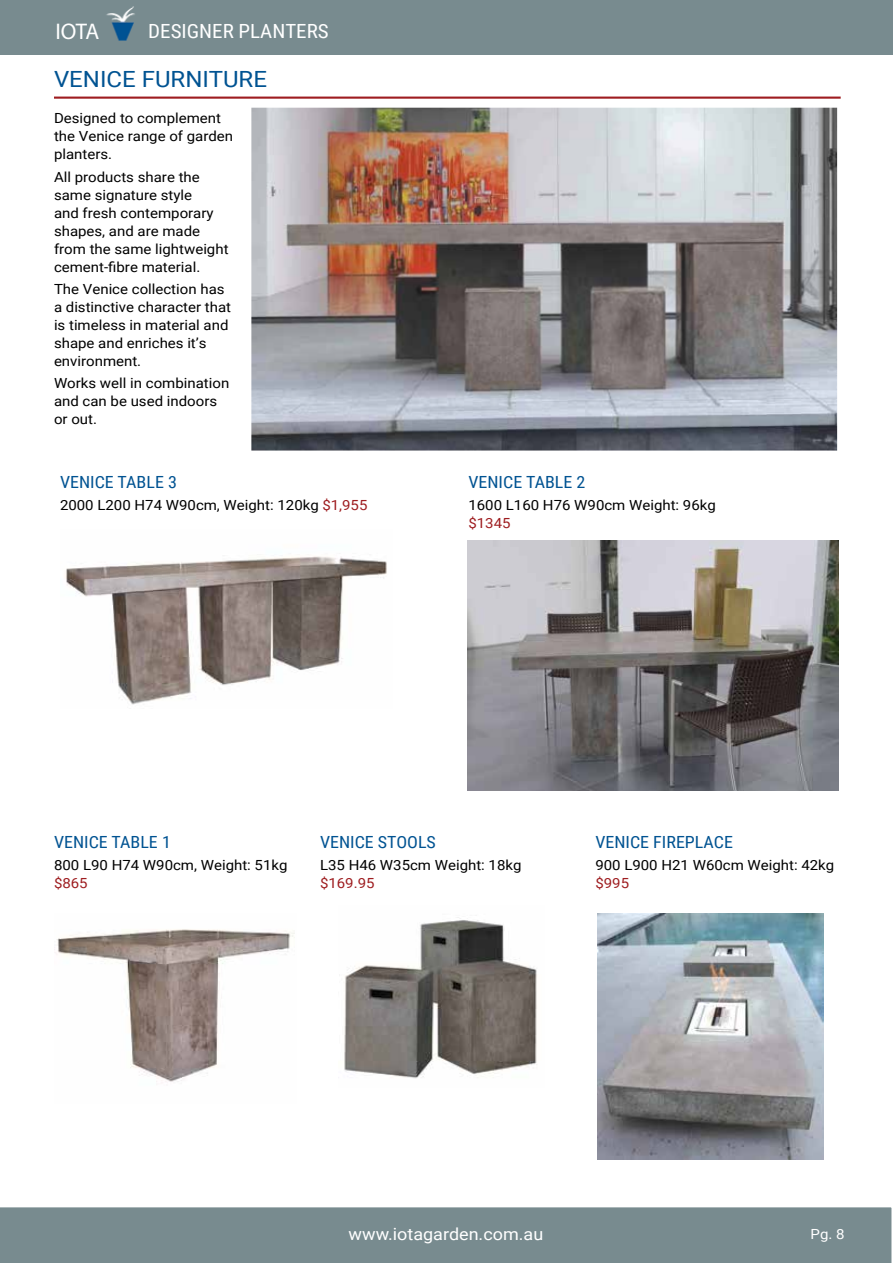
<style>
.page{position:relative;width:893px;height:1263px;background:#fff}
.page>*{position:absolute;margin:0;border:0;box-sizing:border-box;transform-origin:0 0}
.t1{font:22.65px "Myriad Pro";color:#fff}
.t2{font:22.35px "Roboto";color:#005392;scale:1.08 1}
.t3{font:19.5px "Roboto Condensed";color:#fff;scale:1.08 1}
.t4{font:16.8px "Roboto Condensed";color:#005392;scale:1.08 1}
.t5{font:16.8px "Roboto";color:#fff;scale:1.08 1}
.t6{font:13.95px/18px "Roboto";color:#000;scale:1.08 1}
.t7{font:13.95px "Roboto";color:#9e1d20;scale:1.08 1}
.t8{font:13.95px "Roboto";color:#fff;scale:1.08 1}
.s1{color:#9e1d20}
</style>
<div class="page">
<div style="left:0;top:0;width:893px;height:54px;background:#788b8f"></div>
<img style="left:106px;top:6px;width:29px;height:35px">
<div style="left:0;top:1207px;width:892px;height:56px;background:#788b8f"></div>
<hr style="left:54px;top:97px;width:787px;height:2px;background:#9e1d20">
<img style="left:467px;top:540px;width:372px;height:251px">
<img style="left:65px;top:556px;width:322px;height:149px">
<img style="left:54px;top:929px;width:241px;height:153px">
<img style="left:344px;top:917px;width:193px;height:162px">
<img style="left:597px;top:914px;width:227px;height:246px">
<img style="left:251px;top:108px;width:586px;height:342px">
<h1 class="t1" style="left:56px;top:18px;width:45px">IOTA</h1>
<h3 class="t3" style="left:148px;top:18px;width:169px">DESIGNER PLANTERS</h3>
<h2 class="t2" style="left:54px;top:63px;width:199px">VENICE FURNITURE</h2>
<p class="t6" style="left:54px;top:109px;width:167px">Designed to complement the Venice range of garden planters.</p>
<p class="t6" style="left:54px;top:167px;width:163px">All products share the same signature style<br>and fresh contemporary shapes, and are made from the same lightweight cement-fibre material.</p>
<p class="t6" style="left:54px;top:279px;width:165px">The Venice collection has a distinctive character that is timeless in material and shape and enriches it’s environment.</p>
<p class="t6" style="left:54px;top:374px;width:164px">Works well in combination and can be used indoors or out.</p>
<p class="t4" style="left:60px;top:470px;width:110px">VENICE TABLE 3</p>
<p class="t6" style="left:60px;top:496px;width:286px">2000 L200 H74 W90cm, Weight: 120kg <span class="s1">$1,955</span></p>
<p class="t4" style="left:468px;top:470px;width:110px">VENICE TABLE 2</p>
<p class="t6" style="left:468px;top:496px;width:231px">1600 L160 H76 W90cm Weight: 96kg</p>
<p class="t7" style="left:468px;top:513px;width:41px">$1345</p>
<p class="t4" style="left:54px;top:830px;width:110px">VENICE TABLE 1</p>
<p class="t6" style="left:54px;top:856px;width:218px">800 L90 H74 W90cm, Weight: 51kg</p>
<p class="t7" style="left:54px;top:874px;width:33px">$865</p>
<p class="t4" style="left:320px;top:830px;width:109px">VENICE STOOLS</p>
<p class="t6" style="left:320px;top:856px;width:188px">L35 H46 W35cm Weight: 18kg</p>
<p class="t7" style="left:320px;top:873px;width:52px">$169.95</p>
<p class="t4" style="left:595px;top:830px;width:129px">VENICE FIREPLACE</p>
<p class="t6" style="left:595px;top:856px;width:223px">900 L900 H21 W60cm Weight: 42kg</p>
<p class="t7" style="left:595px;top:873px;width:33px">$995</p>
<p class="t5" style="left:349px;top:1222px;width:182px">www.iotagarden.com.au</p>
<p class="t8" style="left:811px;top:1224px;width:33px">Pg. 8</p>
</div>
